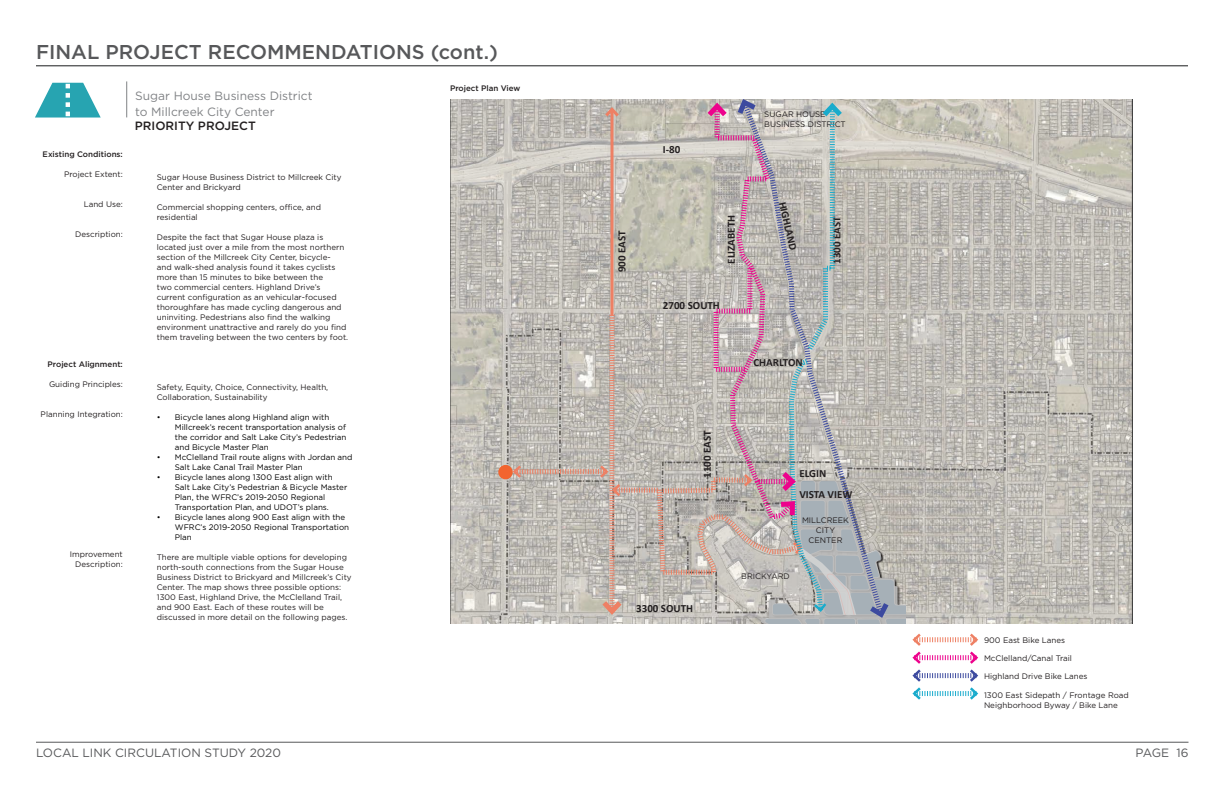
<style>
.page{position:relative;width:1224px;height:792px;background:#fff}
.page>*{position:absolute;margin:0;border:0;box-sizing:border-box;transform-origin:0 0}
.t1{font:500 20px "Gotham";color:#57585a}
.t2{font:12px/15.5px "Gotham";color:#808285}
.t3{font:12px "Gotham";color:#57585a}
.t4{font:500 12px "Gotham";color:#231f20}
.t5{font:700 11px "Calibri";color:#231f20}
.t6{font:8px/10px "Gotham";color:#231f20}
.t7{font:8px/10px "Gotham";color:#000}
.t8{font:500 8px "Gotham";color:#231f20}
</style>
<div class="page">
<hr style="left:36px;top:742px;width:1152px;height:1px;background:#57585a">
<hr style="left:36px;top:65px;width:1152px;height:1px;background:#57585a">
<svg style="left:450px;top:99px;width:683px;height:525px;background:#bfbcb5"></svg>
<hr style="left:126px;top:81px;width:1px;height:36px;background:#808285">
<svg style="left:35px;top:83px;width:66px;height:35px"></svg>
<svg style="left:912px;top:633px;width:67px;height:67px"></svg>
<div style="left:498px;top:465px;width:15px;height:14px;background:#f2642f;border-radius:50%"></div>
<svg style="left:511px;top:99px;width:394px;height:525px;background:#beb8b4"></svg>
<h1 class="t1" style="left:36px;top:39px;width:463px">FINAL PROJECT RECOMMENDATIONS (cont.)</h1>
<p class="t8" style="left:450px;top:83px;width:72px">Project Plan View</p>
<h2 class="t2" style="left:135px;top:88px;width:179px">Sugar House Business District to Millcreek City Center</h2>
<p class="t8" style="left:43px;top:149px;width:82px">Existing Conditions:</p>
<p class="t6" style="left:64px;top:169px;width:60px">Project Extent:</p>
<p class="t6" style="left:84px;top:199px;width:41px">Land Use:</p>
<p class="t6" style="left:75px;top:229px;width:49px">Description:</p>
<p class="t8" style="left:48px;top:359px;width:77px">Project Alignment:</p>
<p class="t6" style="left:49px;top:379px;width:75px">Guiding Principles:</p>
<p class="t6" style="left:41px;top:409px;width:84px">Planning Integration:</p>
<p class="t6" style="left:70px;top:549px;width:54px;text-align:right">Improvement<br>Description:</p>
<h2 class="t4" style="left:135px;top:118px;width:123px">PRIORITY PROJECT</h2>
<p class="t6" style="left:157px;top:172px;width:186px">Sugar House Business District to Millcreek City<br>Center and Brickyard</p>
<p class="t6" style="left:157px;top:202px;width:166px">Commercial shopping centers, office, and residential</p>
<p class="t6" style="left:157px;top:232px;width:193px">Despite the fact that Sugar House plaza is located just over a mile from the most northern section of the Millcreek City Center, bicycle-<br>and walk-shed analysis found it takes cyclists more than 15 minutes to bike between the<br>two commercial centers. Highland Drive’s current configuration as an vehicular-focused thoroughfare has made cycling dangerous and uninviting. Pedestrians also find the walking environment unattractive and rarely do you find them traveling between the two centers by foot.</p>
<p class="t6" style="left:157px;top:382px;width:173px">Safety, Equity, Choice, Connectivity, Health,<br>Collaboration, Sustainability</p>
<p class="t7" style="left:175px;top:412px;width:173px;text-indent:-18px">• Bicycle lanes along Highland align with Millcreek’s recent transportation analysis of the corridor and Salt Lake City’s Pedestrian and Bicycle Master Plan</p>
<p class="t7" style="left:175px;top:452px;width:179px;text-indent:-18px">• McClelland Trail route aligns with Jordan and<br>Salt Lake Canal Trail Master Plan</p>
<p class="t7" style="left:175px;top:472px;width:174px;text-indent:-18px">• Bicycle lanes along 1300 East align with Salt Lake City’s Pedestrian &amp; Bicycle Master Plan, the WFRC’s 2019-2050 Regional Transportation Plan, and UDOT’s plans.</p>
<p class="t7" style="left:175px;top:512px;width:176px;text-indent:-18px">• Bicycle lanes along 900 East align with the<br>WFRC’s 2019-2050 Regional Transportation<br>Plan</p>
<p class="t6" style="left:157px;top:552px;width:196px">There are multiple viable options for developing north-south connections from the Sugar House Business District to Brickyard and Millcreek’s City Center. The map shows three possible options:<br>1300 East, Highland Drive, the McClelland Trail, and 900 East. Each of these routes will be discussed in more detail on the following pages.</p>
<h3 class="t5" style="left:614px;top:272px;width:43px;rotate:-90deg">900 EAST</h3>
<h3 class="t5" style="left:663px;top:142px;width:19px">I-80</h3>
<h3 class="t5" style="left:723px;top:264px;width:50px;rotate:-90deg">ELIZABETH</h3>
<h3 class="t5" style="left:663px;top:298px;width:59px">2700 SOUTH</h3>
<p class="t6" style="left:764px;top:109px;width:83px;line-height:9.6px">SUGAR HOUSE<br>BUSINESS DISTRICT</p>
<h3 class="t5" style="left:790px;top:200px;width:51px;rotate:77deg">HIGHLAND</h3>
<h3 class="t5" style="left:829px;top:264px;width:49px;rotate:-90deg">1300 EAST</h3>
<h3 class="t5" style="left:753px;top:355px;width:51px">CHARLTON</h3>
<h3 class="t5" style="left:699px;top:478px;width:49px;rotate:-90deg">1100 EAST</h3>
<h3 class="t5" style="left:636px;top:601px;width:59px">3300 SOUTH</h3>
<h3 class="t5" style="left:799px;top:466px;width:28px">ELGIN</h3>
<h3 class="t5" style="left:799px;top:487px;width:55px">VISTA VIEW</h3>
<p class="t6" style="left:802px;top:516px;width:49px;line-height:9.6px;text-align:center">MILLCREEK<br>CITY<br>CENTER</p>
<p class="t6" style="left:741px;top:571px;width:50px">BRICKYARD</p>
<p class="t6" style="left:984px;top:635px;width:83px">900 East Bike Lanes</p>
<p class="t6" style="left:984px;top:653px;width:90px">McClelland/Canal Trail</p>
<p class="t6" style="left:984px;top:671px;width:105px">Highland Drive Bike Lanes</p>
<p class="t6" style="left:984px;top:690px;width:146px;line-height:9.6px">1300 East Sidepath / Frontage Road<br>Neighborhood Byway / Bike Lane</p>
<h2 class="t3" style="left:36px;top:745px;width:247px">LOCAL LINK CIRCULATION STUDY 2020</h2>
<h2 class="t3" style="left:1136px;top:745px;width:54px">PAGE 16</h2>
</div>
